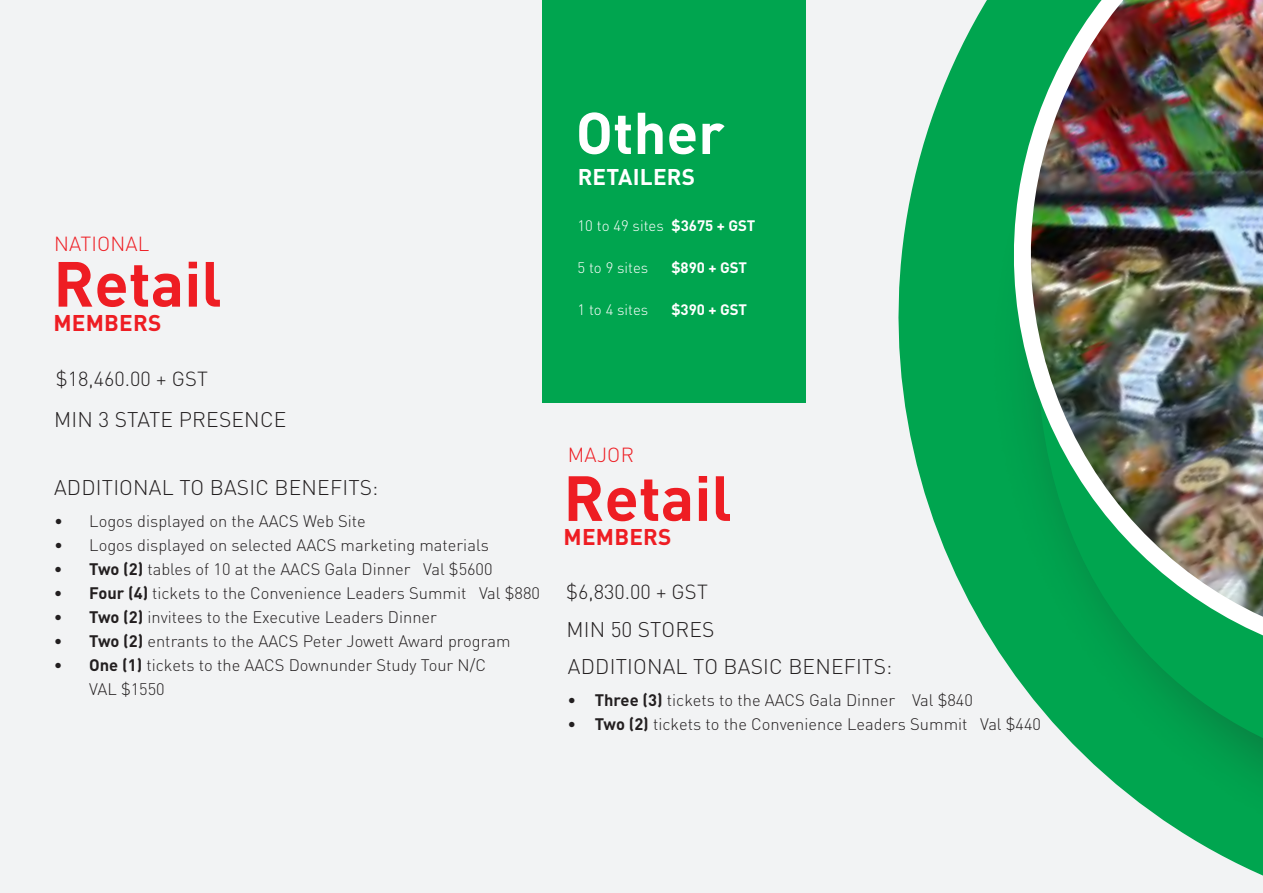
<style>
.page{position:relative;width:1263px;height:893px;background:#f2f3f4}
.page>*{position:absolute;margin:0;border:0;box-sizing:border-box;transform-origin:0 0}
.t1{font:700 62.7px "DIN Pro";color:#ee1d23}
.t2{font:700 57.9px "DIN Pro";color:#fff}
.t3{font:700 22.5px "DIN Pro";letter-spacing:.01em;color:#ee1d23}
.t4{font:700 22.5px "DIN Pro";letter-spacing:.01em;color:#fff}
.t5{font:300 21px "DIN Pro";letter-spacing:.01em;color:#231f20}
.t6{font:300 20.1px "DIN Pro";color:#231f20}
.t7{font:300 20.1px "DIN Pro";letter-spacing:.01em;color:#ee1d23}
.t8{font:300 16.5px/24px "DIN Pro";color:#231f20}
.t9{font:300 15px "DIN Pro";color:#fff}
.t10{font:700 15px "DIN Pro";color:#fff}
.s1{font-weight:700}
</style>
<div class="page">
<div style="left:542px;top:0;width:263px;height:403px;background:#00a54f"></div>
<svg style="left:898px;top:36px;width:365px;height:840px"></svg>
<svg style="left:975px;top:717px;width:288px;height:131px"></svg>
<svg style="left:1038px;top:717px;width:225px;height:71px;fill:#00a54f"></svg>
<img style="left:967px;top:0;width:296px;height:717px">
<p class="t7" style="left:54px;top:230px;width:97px">NATIONAL</p>
<p class="t1" style="left:53px;top:241px;width:170px">Retail</p>
<p class="t3" style="left:53px;top:307px;width:109px">MEMBERS</p>
<p class="t6" style="left:56px;top:365px;width:153px">$18,460.00 + GST</p>
<p class="t5" style="left:54px;top:405px;width:234px">MIN 3 STATE PRESENCE</p>
<p class="t5" style="left:54px;top:473px;width:326px">ADDITIONAL TO BASIC BENEFITS:</p>
<p class="t8" style="left:54px;top:508px;width:313px">• Logos displayed on the AACS Web Site</p>
<p class="t8" style="left:54px;top:532px;width:436px">• Logos displayed on selected AACS marketing materials</p>
<p class="t8" style="left:54px;top:556px;width:440px"><span class="s1">• Two (2)</span> tables of 10 at the AACS Gala Dinner Val $5600</p>
<p class="t8" style="left:54px;top:580px;width:487px"><span class="s1">• Four (4)</span> tickets to the Convenience Leaders Summit Val $880</p>
<p class="t8" style="left:54px;top:604px;width:384px"><span class="s1">• Two (2)</span> invitees to the Executive Leaders Dinner</p>
<p class="t8" style="left:54px;top:628px;width:458px"><span class="s1">• Two (2)</span> entrants to the AACS Peter Jowett Award program</p>
<p class="t8" style="left:89px;top:652px;width:398px;text-indent:-35px"><span class="s1">• One (1)</span> tickets to the AACS Downunder Study Tour N/C<br>VAL $1550</p>
<p class="t2" style="left:576px;top:94px;width:150px">Other</p>
<p class="t4" style="left:578px;top:161px;width:119px">RETAILERS</p>
<p class="t9" style="left:578px;top:216px;width:179px">10 to 49 sites <span class="s1">$3675 + GST</span></p>
<p class="t9" style="left:578px;top:258px;width:72px">5 to 9 sites</p>
<p class="t10" style="left:671px;top:258px;width:77px">$890 + GST</p>
<p class="t9" style="left:578px;top:300px;width:72px">1 to 4 sites</p>
<p class="t10" style="left:671px;top:300px;width:77px">$390 + GST</p>
<p class="t7" style="left:568px;top:441px;width:67px">MAJOR</p>
<p class="t1" style="left:563px;top:456px;width:170px">Retail</p>
<p class="t3" style="left:563px;top:522px;width:109px">MEMBERS</p>
<p class="t6" style="left:566px;top:578px;width:143px">$6,830.00 + GST</p>
<p class="t5" style="left:566px;top:615px;width:150px">MIN 50 STORES</p>
<p class="t5" style="left:568px;top:652px;width:326px">ADDITIONAL TO BASIC BENEFITS:</p>
<p class="t8" style="left:568px;top:687px;width:407px"><span class="s1">• Three (3)</span> tickets to the AACS Gala Dinner Val $840</p>
<p class="t8" style="left:568px;top:711px;width:475px"><span class="s1">• Two (2)</span> tickets to the Convenience Leaders Summit Val $440</p>
</div>
